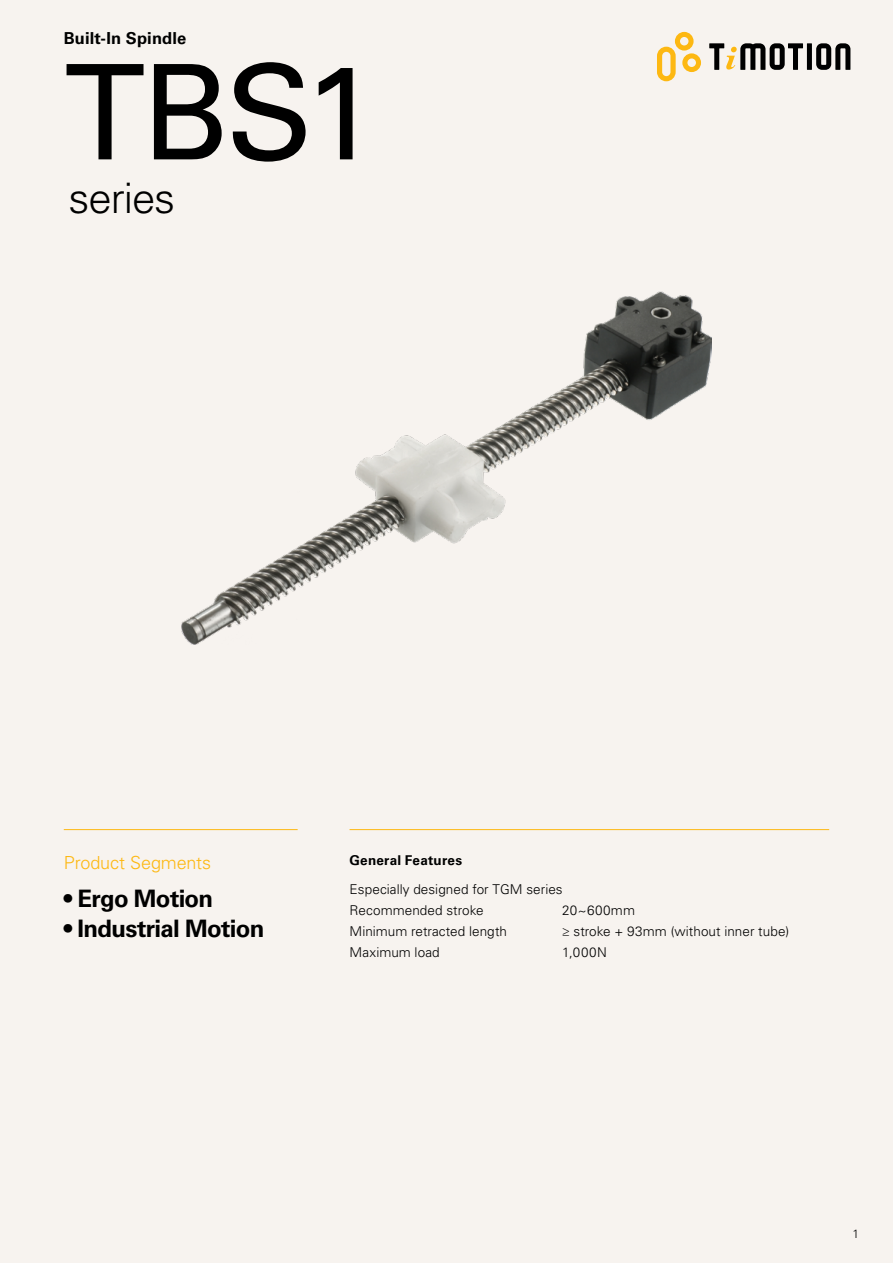
<style>
.page{position:relative;width:893px;height:1263px;background:#f7f3ef}
.page>*{position:absolute;margin:0;border:0;box-sizing:border-box;transform-origin:0 0}
.t1{font:132px "Univers LT Std";color:#000}
.t2{font:300 42px "Univers LT Std";letter-spacing:-.025em;color:#000}
.t3{font:700 24px "Univers LT Std";letter-spacing:-.025em;color:#000}
.t4{font:300 18px "Univers LT Std";letter-spacing:-.005em;color:#fdb812}
.t5{font:700 16.5px "Univers LT Std";letter-spacing:.01em;color:#000}
.t6{font:300 13.5px/21px "Univers LT Std";letter-spacing:.005em;color:#000}
.t7{font:700 13.5px "Univers LT Std";letter-spacing:.015em;color:#000}
.t8{font:300 12px "Univers LT Std";color:#000}
</style>
<div class="page">
<svg style="left:657px;top:32px;width:44px;height:49px"></svg>
<div style="left:807px;top:43px;width:5px;height:27px;background:#000"></div>
<svg style="left:816px;top:43px;width:34px;height:27px"></svg>
<svg style="left:709px;top:43px;width:94px;height:27px"></svg>
<hr style="left:350px;top:829px;width:479px;height:1px;background:#fdb812">
<hr style="left:64px;top:829px;width:234px;height:1px;background:#fdb812">
<img style="left:182px;top:292px;width:529px;height:352px">
<p class="t5" style="left:64px;top:28px;width:124px">Built-In Spindle</p>
<h1 class="t1" style="left:64px;top:34px;width:315px">TBS1</h1>
<h2 class="t2" style="left:69px;top:173px;width:108px">series</h2>
<h3 class="t4" style="left:64px;top:851px;width:149px">Product Segments</h3>
<h3 class="t3" style="left:64px;top:884px;width:151px">• Ergo Motion</h3>
<h3 class="t3" style="left:64px;top:914px;width:202px">• Industrial Motion</h3>
<p class="t7" style="left:350px;top:852px;width:114px">General Features</p>
<p class="t6" style="left:350px;top:879px;width:215px">Especially designed for TGM series<br>Recommended stroke</p>
<p class="t6" style="left:562px;top:900px;width:74px">20~600mm</p>
<p class="t6" style="left:350px;top:921px;width:159px">Minimum retracted length</p>
<p class="t6" style="left:562px;top:921px;width:229px">≥ stroke + 93mm (without inner tube)</p>
<p class="t6" style="left:350px;top:942px;width:92px">Maximum load</p>
<p class="t6" style="left:562px;top:942px;width:46px">1,000N</p>
<p class="t8" style="left:852px;top:1226px;width:8px">1</p>
</div>
